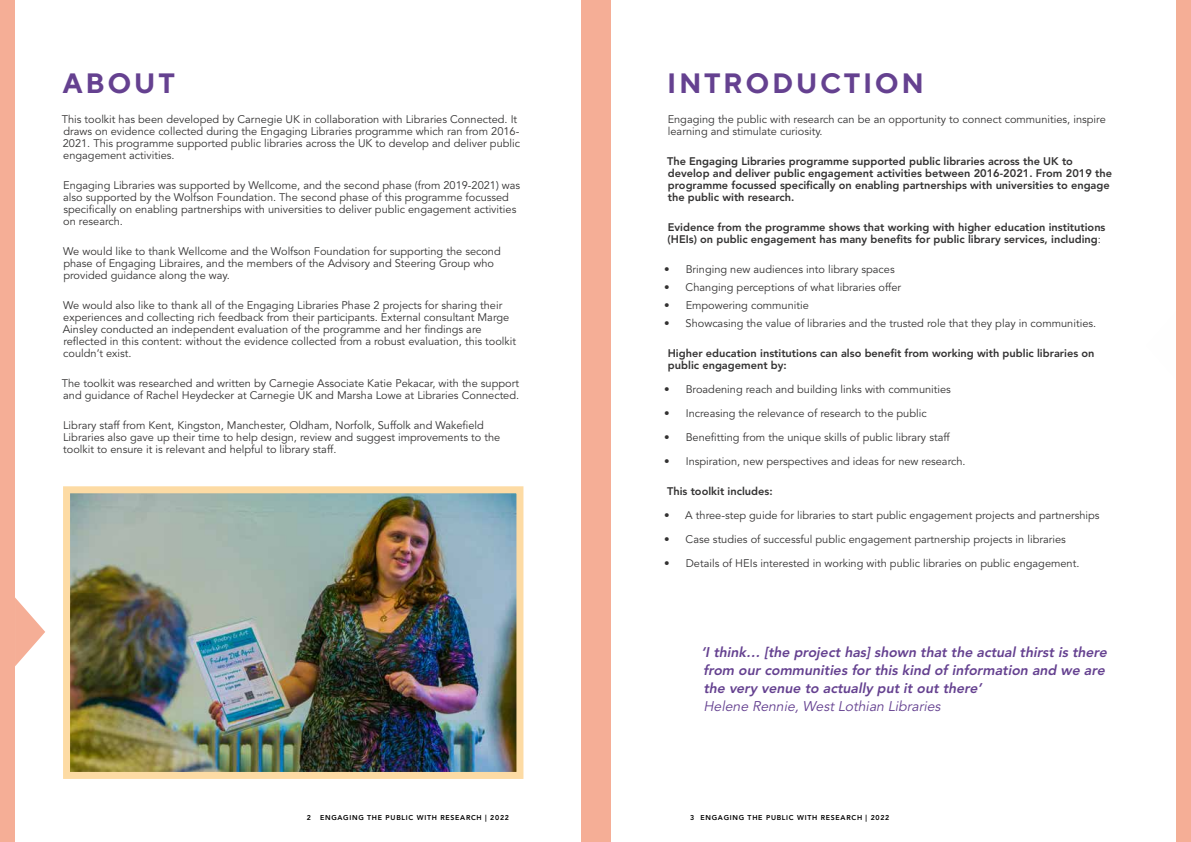
<style>
.page{position:relative;width:1191px;height:842px;background:#fff}
.page>*{position:absolute;margin:0;border:0;box-sizing:border-box;transform-origin:0 0}
.t1{font:700 28px "TT Norms";letter-spacing:.09em;color:#654190}
.t2{font:italic 800 14px/18px "Avenir LT Std";color:#654190}
.t3{font:italic 14px "Avenir LT Std";color:#654190}
.t4{font:11px/12px "Avenir LT Std";color:#333232}
.t5{font:800 11px/12px "Avenir LT Std";color:#333232}
.t6{font:800 7px "Avenir LT Std";letter-spacing:.1em;color:#000}
.s1{font-weight:400}
</style>
<div class="page">
<img style="left:71px;top:494px;width:444px;height:277px">
<div style="left:63px;top:486px;width:460px;height:293px;border:7px solid #fddba4"></div>
<div style="left:0;top:0;width:15px;height:842px;background:#f5ae96"></div>
<div style="left:1176px;top:0;width:15px;height:842px;background:#f5ae96"></div>
<div style="left:580px;top:0;width:30px;height:842px;background:#f5ae96"></div>
<svg style="left:15px;top:597px;width:30px;height:69px"></svg>
<h1 class="t1" style="left:62px;top:66px;width:114px">ABOUT</h1>
<p class="t4" style="left:62px;top:114px;width:460px">This toolkit has been developed by Carnegie UK in collaboration with Libraries Connected. It draws on evidence collected during the Engaging Libraries programme which ran from 2016- 2021. This programme supported public libraries across the UK to develop and deliver public engagement activities.</p>
<p class="t4" style="left:63px;top:180px;width:458px">Engaging Libraries was supported by Wellcome, and the second phase (from 2019-2021) was also supported by the Wolfson Foundation. The second phase of this programme focussed specifically on enabling partnerships with universities to deliver public engagement activities on research.</p>
<p class="t4" style="left:63px;top:246px;width:439px">We would like to thank Wellcome and the Wolfson Foundation for supporting the second phase of Engaging Libraires, and the members of the Advisory and Steering Group who provided guidance along the way.</p>
<p class="t4" style="left:63px;top:300px;width:455px">We would also like to thank all of the Engaging Libraries Phase 2 projects for sharing their experiences and collecting rich feedback from their participants. External consultant Marge Ainsley conducted an independent evaluation of the programme and her findings are reflected in this content: without the evidence collected from a robust evaluation, this toolkit couldn’t exist.</p>
<p class="t4" style="left:62px;top:378px;width:459px">The toolkit was researched and written by Carnegie Associate Katie Pekacar, with the support and guidance of Rachel Heydecker at Carnegie UK and Marsha Lowe at Libraries Connected.</p>
<p class="t4" style="left:63px;top:420px;width:439px">Library staff from Kent, Kingston, Manchester, Oldham, Norfolk, Suffolk and Wakefield<br>Libraries also gave up their time to help design, review and suggest improvements to the toolkit to ensure it is relevant and helpful to library staff.</p>
<h1 class="t1" style="left:667px;top:66px;width:258px">INTRODUCTION</h1>
<p class="t4" style="left:667px;top:114px;width:439px">Engaging the public with research can be an opportunity to connect communities, inspire learning and stimulate curiosity.</p>
<p class="t5" style="left:667px;top:155px;width:446px">The Engaging Libraries programme supported public libraries across the UK to develop and deliver public engagement activities between 2016-2021. From 2019 the programme focussed specifically on enabling partnerships with universities to engage the public with research.</p>
<p class="t5" style="left:667px;top:221px;width:439px">Evidence from the programme shows that working with higher education institutions (HEIs) on public engagement has many benefits for public library services, including<span class="s1">:</span></p>
<p class="t4" style="left:664px;top:264px;width:232px">• Bringing new audiences into library spaces</p>
<p class="t4" style="left:664px;top:282px;width:239px">• Changing perceptions of what libraries offer</p>
<p class="t4" style="left:664px;top:300px;width:146px">• Empowering communitie</p>
<p class="t4" style="left:664px;top:318px;width:433px">• Showcasing the value of libraries and the trusted role that they play in communities.</p>
<p class="t5" style="left:668px;top:347px;width:428px">Higher education institutions can also benefit from working with public libraries on public engagement by:</p>
<p class="t4" style="left:664px;top:384px;width:288px">• Broadening reach and building links with communities</p>
<p class="t4" style="left:664px;top:408px;width:264px">• Increasing the relevance of research to the public</p>
<p class="t4" style="left:664px;top:432px;width:287px">• Benefitting from the unique skills of public library staff</p>
<p class="t4" style="left:664px;top:456px;width:303px">• Inspiration, new perspectives and ideas for new research.</p>
<p class="t5" style="left:667px;top:485px;width:107px">This toolkit includes:</p>
<p class="t4" style="left:664px;top:510px;width:437px">• A three-step guide for libraries to start public engagement projects and partnerships</p>
<p class="t4" style="left:664px;top:534px;width:403px">• Case studies of successful public engagement partnership projects in libraries</p>
<p class="t4" style="left:664px;top:558px;width:417px">• Details of HEIs interested in working with public libraries on public engagement.</p>
<p class="t2" style="left:701px;top:643px;width:410px">‘I think… [the project has] shown that the actual thirst is there from our communities for this kind of information and we are the very venue to actually put it out there’</p>
<p class="t3" style="left:703px;top:698px;width:241px">Helene Rennie, West Lothian Libraries</p>
<p class="t6" style="left:307px;top:813px;width:6px">2</p>
<p class="t6" style="left:320px;top:813px;width:190px">ENGAGING THE PUBLIC WITH RESEARCH | 2022</p>
<p class="t6" style="left:690px;top:813px;width:201px">3 ENGAGING THE PUBLIC WITH RESEARCH | 2022</p>
</div>
